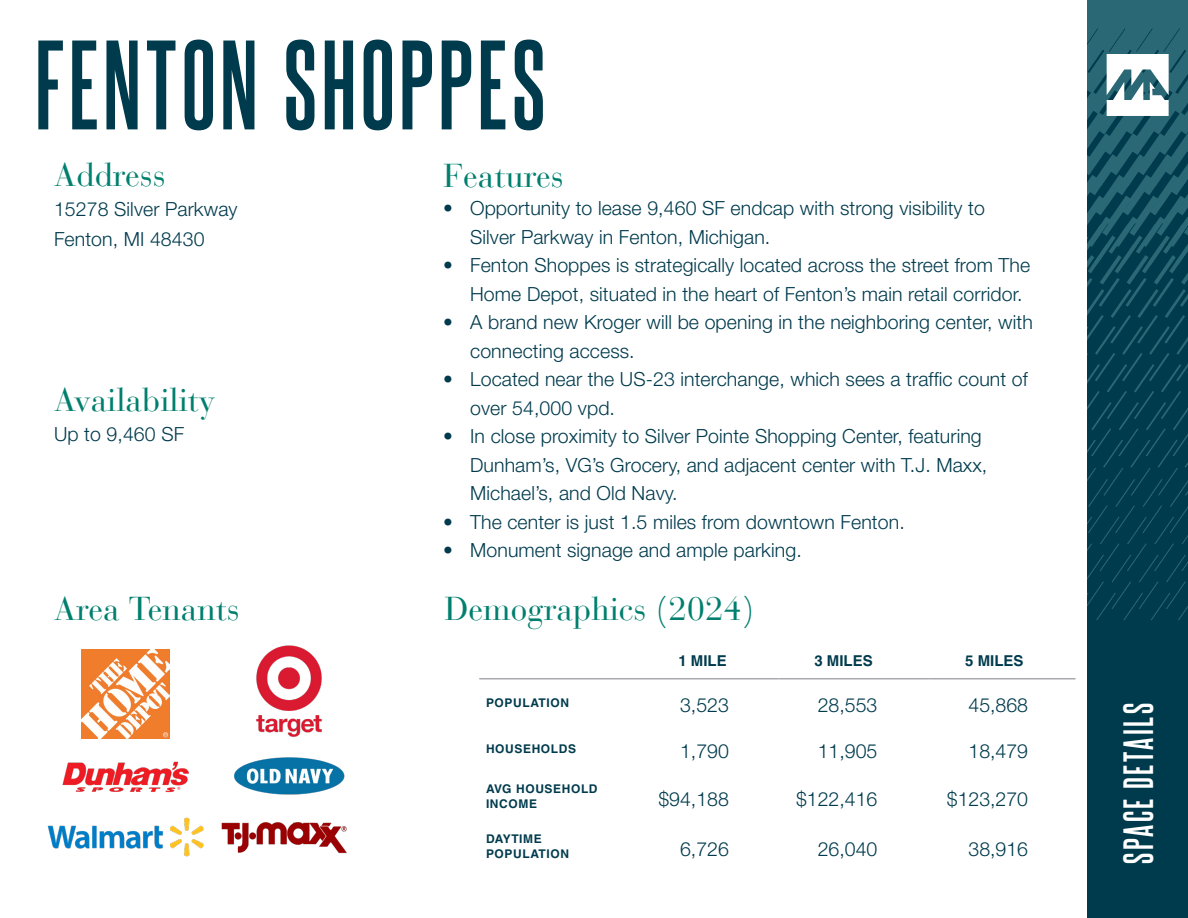
<style>
.page{position:relative;width:1188px;height:918px;background:#fff}
.page>*{position:absolute;margin:0;border:0;box-sizing:border-box;transform-origin:0 0}
.t1{font:700 108px "Steelfish Rg";letter-spacing:.04em;color:#003b4d}
.t2{font:700 36px "Steelfish Rg";letter-spacing:.065em;color:#fff}
.small_serif_subhead{font:33px "Bauer Bodoni LT";color:#007f6e}
.small_serif_subhead-2{font:300 19.5px/28.5px "Helvetica Neue";letter-spacing:.005em;color:#003b4d}
.body_text_indent{font:300 19.5px "Helvetica Neue";color:#003b4d}
.t3{font:700 15px "Helvetica";color:#003b4d}
.t4{font:700 12px/14.4px "Helvetica";letter-spacing:.05em;color:#003b4d}
</style>
<div class="page">
<div style="left:1087px;top:0;width:101px;height:918px;background:#003b4d"></div>
<svg style="left:1087px;top:0;width:101px;height:620px"></svg>
<svg style="left:779px;top:679px;width:297px;height:1px"></svg>
<hr style="left:479px;top:678px;width:151px;height:1px;background:#a8a9ad">
<hr style="left:630px;top:678px;width:149px;height:1px;background:#a8a9ad">
<hr style="left:779px;top:678px;width:150px;height:1px;background:#a8a9ad">
<hr style="left:929px;top:678px;width:146px;height:1px;background:#a8a9ad">
<img style="left:81px;top:650px;width:89px;height:88px">
<img style="left:62px;top:761px;width:127px;height:32px">
<img style="left:256px;top:645px;width:66px;height:92px">
<img style="left:48px;top:817px;width:156px;height:39px">
<img style="left:234px;top:757px;width:111px;height:38px">
<img style="left:221px;top:822px;width:126px;height:32px">
<h1 class="t1" style="left:34px;top:19px;width:513px">FENTON SHOPPES</h1>
<p class="small_serif_subhead" style="left:54px;top:155px;width:113px">Address</p>
<p class="small_serif_subhead-2" style="left:54px;top:194px;width:185px">15278 Silver Parkway</p>
<p class="small_serif_subhead-2" style="left:54px;top:224px;width:152px">Fenton, MI 48430</p>
<p class="small_serif_subhead" style="left:54px;top:380px;width:163px">Availability</p>
<p class="small_serif_subhead-2" style="left:54px;top:419px;width:132px">Up to 9,460 SF</p>
<p class="small_serif_subhead" style="left:443px;top:156px;width:122px">Features</p>
<p class="small_serif_subhead-2" style="left:470px;top:193px;width:516px;text-indent:-27px">• Opportunity to lease 9,460 SF endcap with strong visibility to<br>Silver Parkway in Fenton, Michigan.</p>
<p class="small_serif_subhead-2" style="left:470px;top:250px;width:562px;text-indent:-27px">• Fenton Shoppes is strategically located across the street from The<br>Home Depot, situated in the heart of Fenton’s main retail corridor.</p>
<p class="small_serif_subhead-2" style="left:470px;top:307px;width:564px;text-indent:-27px">• A brand new Kroger will be opening in the neighboring center, with connecting access.</p>
<p class="small_serif_subhead-2" style="left:470px;top:364px;width:559px;text-indent:-27px">• Located near the US-23 interchange, which sees a traffic count of over 54,000 vpd.</p>
<p class="small_serif_subhead-2" style="left:470px;top:421px;width:519px;text-indent:-27px">• In close proximity to Silver Pointe Shopping Center, featuring<br>Dunham’s, VG’s Grocery, and adjacent center with T.J. Maxx,<br>Michael’s, and Old Navy.</p>
<p class="small_serif_subhead-2" style="left:443px;top:506px;width:463px">• The center is just 1.5 miles from downtown Fenton.</p>
<p class="small_serif_subhead-2" style="left:443px;top:535px;width:360px">• Monument signage and ample parking.</p>
<p class="small_serif_subhead" style="left:54px;top:589px;width:187px">Area Tenants</p>
<p class="small_serif_subhead" style="left:445px;top:589px;width:311px">Demographics (2024)</p>
<p class="t3" style="left:678px;top:652px;width:50px">1 MILE</p>
<p class="t3" style="left:814px;top:652px;width:60px">3 MILES</p>
<p class="t3" style="left:965px;top:652px;width:60px">5 MILES</p>
<p class="t4" style="left:486px;top:695px;width:84px">POPULATION</p>
<p class="body_text_indent" style="left:680px;top:689px;width:50px">3,523</p>
<p class="body_text_indent" style="left:818px;top:689px;width:61px">28,553</p>
<p class="body_text_indent" style="left:969px;top:689px;width:61px">45,868</p>
<p class="t4" style="left:486px;top:741px;width:92px">HOUSEHOLDS</p>
<p class="body_text_indent" style="left:680px;top:735px;width:50px">1,790</p>
<p class="body_text_indent" style="left:818px;top:735px;width:61px">11,905</p>
<p class="body_text_indent" style="left:969px;top:735px;width:61px">18,479</p>
<p class="t4" style="left:486px;top:782px;width:113px">AVG HOUSEHOLD<br>INCOME</p>
<p class="body_text_indent" style="left:658px;top:783px;width:72px">$94,188</p>
<p class="body_text_indent" style="left:796px;top:783px;width:83px">$122,416</p>
<p class="body_text_indent" style="left:947px;top:783px;width:83px">$123,270</p>
<p class="t4" style="left:486px;top:832px;width:84px">DAYTIME<br>POPULATION</p>
<p class="body_text_indent" style="left:680px;top:833px;width:50px">6,726</p>
<p class="body_text_indent" style="left:818px;top:833px;width:61px">26,040</p>
<p class="body_text_indent" style="left:969px;top:833px;width:61px">38,916</p>
<h2 class="t2" style="left:1116px;top:864px;width:162px;rotate:-90deg">SPACE DETAILS</h2>
</div>
